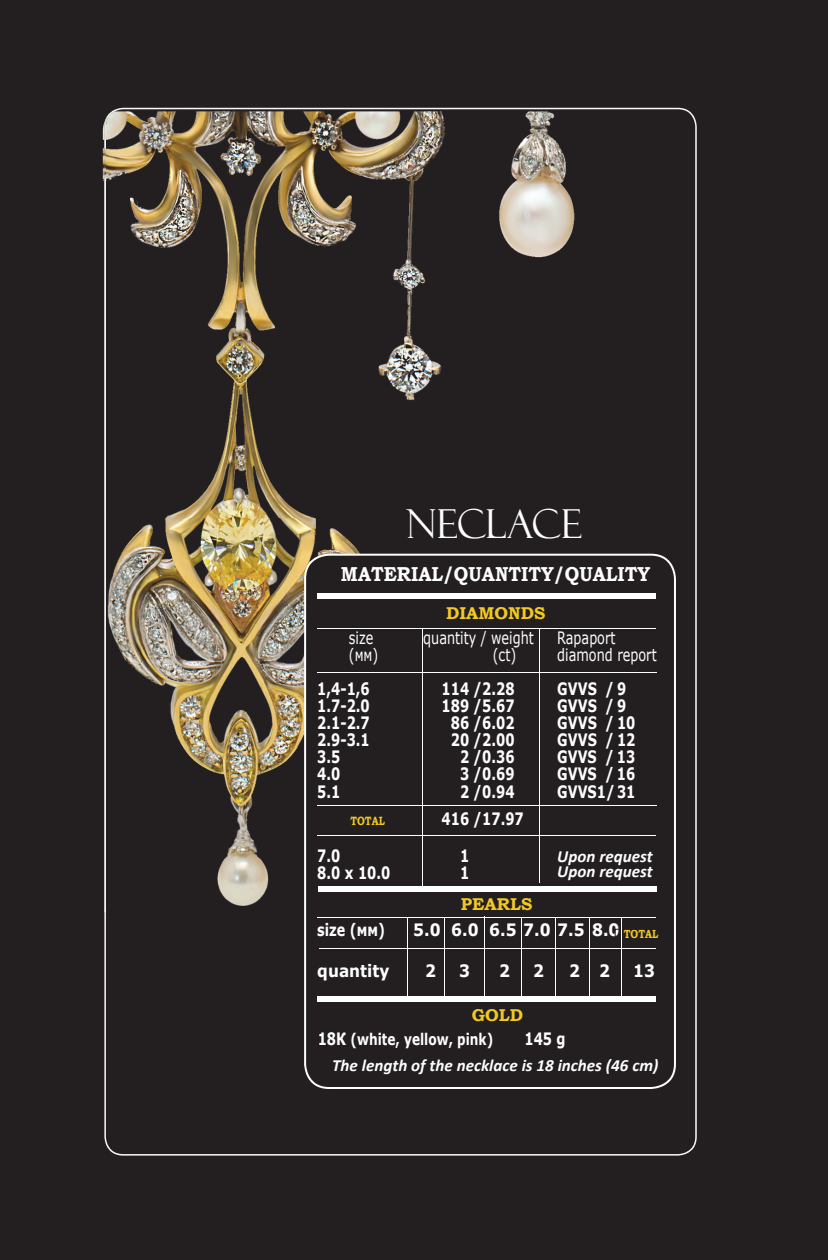
<style>
.page{position:relative;width:828px;height:1260px;background:#231f20}
.page>*{position:absolute;margin:0;border:0;box-sizing:border-box;transform-origin:0 0}
.t1{font:40px "Felix Titling";color:#fff;scale:.95 1}
.t2{font:700 20.2px "Bookman Old Style";color:#fff;scale:.9 1}
.t3{font:700 17px "Verdana";color:#fff;scale:.76 1}
.t4{font:italic 700 17px "Calibri";color:#fff}
.t5{font:17px "Verdana";color:#fff;scale:.75 1}
.t6{font:700 17px "Verdana";color:#fff;scale:.9 1}
.t7{font:700 17px "Bookman Old Style";color:#f2c923}
.t8{font:700 17px "Verdana";color:#fff;scale:.75 1}
.t9{font:700 16px "Verdana";color:#fff;scale:.76 1}
.t10{font:700 12px "Bookman Old Style";color:#f2c923;scale:.81 1}
.s1{font-size:17px}
</style>
<div class="page">
<img style="left:104px;top:108px;width:593px;height:1048px">
<img style="left:115px;top:111px;width:474px;height:408px">
<img style="left:106px;top:518px;width:20px;height:408px">
<img style="left:104px;top:111px;width:11px;height:803px">
<svg style="left:304px;top:554px;width:372px;height:535px"></svg>
<svg style="left:430px;top:897px;width:133px;height:18px"></svg>
<svg style="left:431px;top:1008px;width:133px;height:19px"></svg>
<svg style="left:615px;top:929px;width:52px;height:18px"></svg>
<hr style="left:317px;top:672px;width:339px;height:1px;background:#fff">
<hr style="left:422px;top:630px;width:1px;height:256px;background:#fff">
<hr style="left:539px;top:630px;width:1px;height:253px;background:#fff">
<hr style="left:444px;top:917px;width:1px;height:79px;background:#fff">
<hr style="left:484px;top:916px;width:1px;height:82px;background:#fff">
<hr style="left:521px;top:918px;width:1px;height:82px;background:#fff">
<hr style="left:555px;top:917px;width:1px;height:81px;background:#fff">
<hr style="left:589px;top:917px;width:1px;height:82px;background:#fff">
<hr style="left:621px;top:917px;width:1px;height:80px;background:#fff">
<hr style="left:319px;top:948px;width:337px;height:1px;background:#fff">
<hr style="left:407px;top:917px;width:1px;height:79px;background:#fff">
<hr style="left:317px;top:917px;width:339px;height:1px;background:#fff">
<hr style="left:318px;top:628px;width:338px;height:1px;background:#fff">
<hr style="left:317px;top:805px;width:339px;height:1px;background:#fff">
<hr style="left:317px;top:835px;width:339px;height:1px;background:#fff">
<div style="left:317px;top:593px;width:339px;height:6px;background:#fff"></div>
<div style="left:318px;top:886px;width:339px;height:6px;background:#fff"></div>
<div style="left:318px;top:996px;width:338px;height:6px;background:#fff"></div>
<h1 class="t1" style="left:406px;top:501px;width:186px">NECLACE</h1>
<p class="t2" style="left:341px;top:560px;width:345px">MATERIAL/QUANTITY/QUALITY</p>
<p class="t7" style="left:446px;top:601px;width:101px">DIAMONDS</p>
<p class="t5" style="left:349px;top:626px;width:34px">size</p>
<p class="t5" style="left:423px;top:626px;width:149px">quantity / weight</p>
<p class="t5" style="left:557px;top:626px;width:79px">Rapaport</p>
<p class="t5" style="left:349px;top:643px;width:41px">(мм)</p>
<p class="t5" style="left:493px;top:643px;width:33px">(сt)</p>
<p class="t5" style="left:557px;top:643px;width:134px">diamond report</p>
<p class="t3" style="left:317px;top:677px;width:71px">1,4-1,6</p>
<p class="t3" style="left:442px;top:677px;width:98px">114 /2.28</p>
<p class="t3" style="left:557px;top:677px;width:92px">GVVS / 9</p>
<p class="t3" style="left:317px;top:694px;width:71px">1.7-2.0</p>
<p class="t3" style="left:442px;top:694px;width:98px">189 /5.67</p>
<p class="t3" style="left:557px;top:694px;width:92px">GVVS / 9</p>
<p class="t3" style="left:317px;top:711px;width:71px">2.1-2.7</p>
<p class="t3" style="left:451px;top:711px;width:85px">86 /6.02</p>
<p class="t3" style="left:557px;top:711px;width:104px">GVVS / 10</p>
<p class="t3" style="left:317px;top:728px;width:71px">2.9-3.1</p>
<p class="t3" style="left:451px;top:728px;width:85px">20 /2.00</p>
<p class="t3" style="left:557px;top:728px;width:104px">GVVS / 12</p>
<p class="t3" style="left:317px;top:745px;width:32px">3.5</p>
<p class="t3" style="left:460px;top:745px;width:73px">2 /0.36</p>
<p class="t3" style="left:557px;top:745px;width:104px">GVVS / 13</p>
<p class="t3" style="left:317px;top:762px;width:32px">4.0</p>
<p class="t3" style="left:460px;top:762px;width:73px">3 /0.69</p>
<p class="t3" style="left:557px;top:762px;width:104px">GVVS / 16</p>
<p class="t3" style="left:317px;top:779px;width:32px">5.1</p>
<p class="t3" style="left:460px;top:779px;width:73px">2 /0.94</p>
<p class="t3" style="left:557px;top:779px;width:104px">GVVS1/ 31</p>
<p class="t10" style="left:350px;top:813px;width:44px">TOTAL</p>
<p class="t3" style="left:442px;top:807px;width:110px">416 /17.97</p>
<p class="t3" style="left:317px;top:843px;width:32px">7.0</p>
<p class="t3" style="left:460px;top:843px;width:14px">1</p>
<p class="t4" style="left:557px;top:845px;width:97px">Upon request</p>
<p class="t3" style="left:317px;top:860px;width:98px">8.0 x 10.0</p>
<p class="t3" style="left:460px;top:860px;width:14px">1</p>
<p class="t4" style="left:557px;top:860px;width:97px">Upon request</p>
<p class="t7" style="left:461px;top:892px;width:73px">PEARLS</p>
<p class="t8" style="left:317px;top:917px;width:92px">size (мм)</p>
<p class="t6" style="left:413px;top:917px;width:231px">5.0 6.0 6.5 7.0 7.5 8.0</p>
<p class="t6" style="left:317px;top:959px;width:82px">quantity</p>
<p class="t6" style="left:425px;top:959px;width:14px">2</p>
<p class="t6" style="left:459px;top:959px;width:14px">3</p>
<p class="t6" style="left:499px;top:959px;width:14px">2</p>
<p class="t6" style="left:533px;top:959px;width:14px">2</p>
<p class="t6" style="left:569px;top:959px;width:47px">2 2</p>
<p class="t6" style="left:633px;top:959px;width:26px">13</p>
<p class="t10" style="left:624px;top:926px;width:44px">TOTAL</p>
<p class="t7" style="left:472px;top:1003px;width:53px">GOLD</p>
<p class="t9" style="left:318px;top:1028px;width:233px"><span class="s1">18К</span> (white, yellow, pink)</p>
<p class="t3" style="left:524px;top:1027px;width:56px">145 g</p>
<p class="t4" style="left:332px;top:1055px;width:328px">The length of the necklace is 18 inches (46 cm)</p>
</div>
